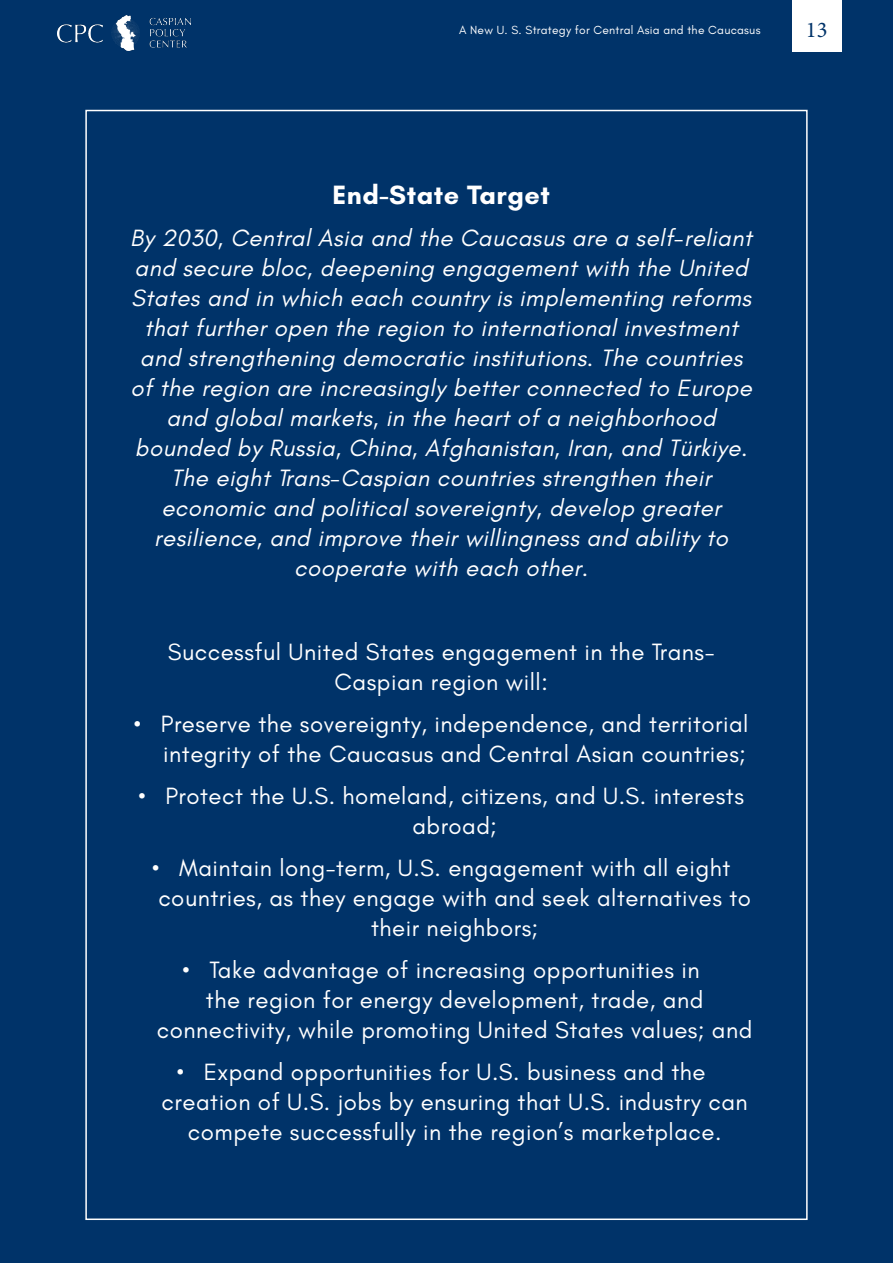
<style>
.page{position:relative;width:893px;height:1263px;background:#003369}
.page>*{position:absolute;margin:0;border:0;box-sizing:border-box;transform-origin:0 0}
.t1{font:700 27px "Glacial Indifference";letter-spacing:.02em;color:#fff}
.t2{font:24px/30px "Glacial Indifference";letter-spacing:.02em;color:#fff;text-align:center}
.t3{font:italic 24px/30px "Glacial Indifference";letter-spacing:.02em;color:#fff;text-align:center}
.t4{font:22.5px "Minion Pro";color:#003369}
.t5{font:12px "Glacial Indifference";letter-spacing:.02em;color:#fff}
</style>
<div class="page">
<div style="left:792px;top:0;width:50px;height:52px;background:#fff"></div>
<img style="left:58px;top:16px;width:133px;height:35px">
<p class="t5" style="left:459px;top:24px;width:303px">A New U. S. Strategy for Central Asia and the Caucasus</p>
<p class="t4" style="left:806px;top:14px;width:23px">13</p>
<p class="t1" style="left:332px;top:178px;width:219px">End-State Target</p>
<p class="t3" style="left:130px;top:223px;width:623px">By 2030, Central Asia and the Caucasus are a self-reliant and secure bloc, deepening engagement with the United States and in which each country is implementing reforms that further open the region to international investment and strengthening democratic institutions. The countries of the region are increasingly better connected to Europe and global markets, in the heart of a neighborhood bounded by Russia, China, Afghanistan, Iran, and Türkiye.<br>The eight Trans-Caspian countries strengthen their economic and political sovereignty, develop greater resilience, and improve their willingness and ability to cooperate with each other.</p>
<p class="t2" style="left:168px;top:637px;width:548px">Successful United States engagement in the Trans-<br>Caspian region will:</p>
<p class="t2" style="left:134px;top:709px;width:616px;text-align:right">• Preserve the sovereignty, independence, and territorial integrity of the Caucasus and Central Asian countries;</p>
<p class="t2" style="left:412px;top:781px;width:333px;text-align:left;text-indent:-274px">• Protect the U.S. homeland, citizens, and U.S. interests abroad;</p>
<p class="t2" style="left:152px;top:853px;width:580px">• Maintain long-term, U.S. engagement with all eight</p>
<p class="t2" style="left:158px;top:883px;width:594px">countries, as they engage with and seek alternatives to</p>
<p class="t2" style="left:371px;top:913px;width:169px">their neighbors;</p>
<p class="t2" style="left:183px;top:955px;width:519px">• Take advantage of increasing opportunities in</p>
<p class="t2" style="left:206px;top:985px;width:499px">the region for energy development, trade, and</p>
<p class="t2" style="left:157px;top:1015px;width:597px">connectivity, while promoting United States values; and</p>
<p class="t2" style="left:177px;top:1057px;width:530px">• Expand opportunities for U.S. business and the</p>
<p class="t2" style="left:162px;top:1087px;width:588px">creation of U.S. jobs by ensuring that U.S. industry can</p>
<p class="t2" style="left:188px;top:1117px;width:535px">compete successfully in the region’s marketplace.</p>
</div>
